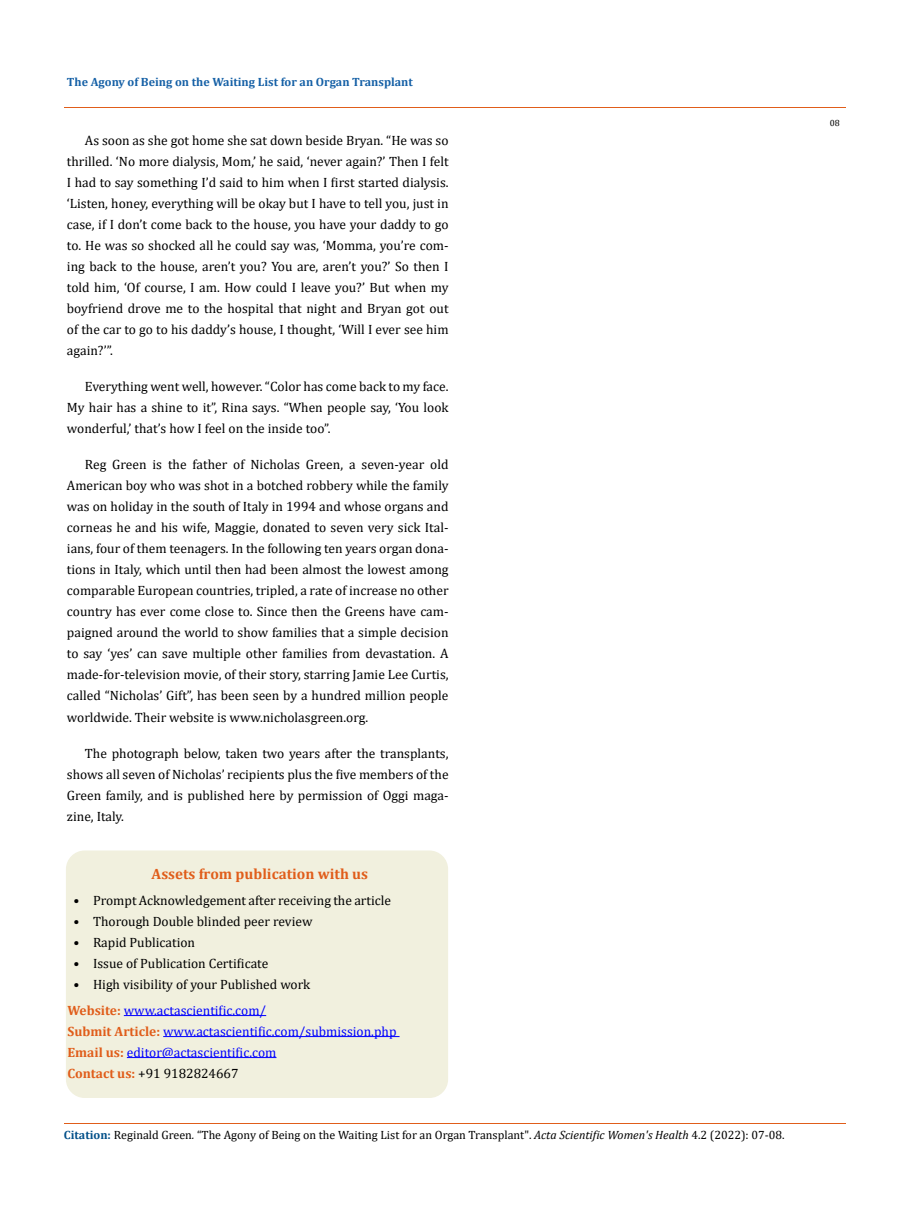
<style>
.page{position:relative;width:917px;height:1224px;background:#fff}
.page>*{position:absolute;margin:0;border:0;box-sizing:border-box;transform-origin:0 0}
.t1{font:700 15px "Cambria";color:#e05d1a}
.t2{font:13.5px/21px "Cambria";color:#000;text-align:justify}
.t3{font:13.5px/21px "Cambria";color:#00f}
.t4{font:12px "Cambria";color:#000}
.t5{font:700 12px "Cambria";color:#1560a6}
.t6{font:9px "Cambria";color:#000}
.s1{font-weight:700;color:#e05d1a}
.s2{color:#000}
.s3{font-weight:700;color:#035089}
.s4{font-style:italic}
</style>
<div class="page">
<div style="left:67px;top:851px;width:380px;height:246px;background:#f1f0de;border-radius:18px"></div>
<div style="left:66px;top:850px;width:382px;height:248px;border:2px solid #f1f0de;border-radius:18px"></div>
<hr style="left:124px;top:1015px;width:142px;height:1px;background:#00f">
<hr style="left:163px;top:1036px;width:236px;height:1px;background:#00f">
<hr style="left:127px;top:1057px;width:149px;height:1px;background:#00f">
<hr style="left:64px;top:108px;width:781px;height:1px;background:#e05d1a">
<hr style="left:64px;top:1124px;width:781px;height:1px;background:#e05d1a">
<p class="t5" style="left:67px;top:73px;width:347px">The Agony of Being on the Waiting List for an Organ Transplant</p>
<p class="t2" style="left:67px;top:130px;width:383px;text-indent:18px">As soon as she got home she sat down beside Bryan. “He was so thrilled. ‘No more dialysis, Mom,’ he said, ‘never again?’ Then I felt I had to say something I’d said to him when I first started dialysis. ‘Listen, honey, everything will be okay but I have to tell you, just in case, if I don’t come back to the house, you have your daddy to go to. He was so shocked all he could say was, ‘Momma, you’re com&shy;ing back to the house, aren’t you? You are, aren’t you?’ So then I told him, ‘Of course, I am. How could I leave you?’ But when my boyfriend drove me to the hospital that night and Bryan got out of the car to go to his daddy’s house, I thought, ‘Will I ever see him again?’”.</p>
<p class="t2" style="left:67px;top:376px;width:383px;text-indent:18px">Everything went well, however. “Color has come back to my face.<br>My hair has a shine to it”, Rina says. “When people say, ‘You look wonderful,’ that’s how I feel on the inside too”.</p>
<p class="t2" style="left:67px;top:454px;width:383px;text-indent:18px">Reg Green is the father of Nicholas Green, a seven-year old American boy who was shot in a botched robbery while the family was on holiday in the south of Italy in 1994 and whose organs and corneas he and his wife, Maggie, donated to seven very sick Ital&shy;ians, four of them teenagers. In the following ten years organ dona&shy;tions in Italy, which until then had been almost the lowest among comparable European countries, tripled, a rate of increase no other country has ever come close to. Since then the Greens have cam&shy;paigned around the world to show families that a simple decision to say ‘yes’ can save multiple other families from devastation. A made-for-television movie, of their story, starring Jamie Lee Curtis, called “Nicholas’ Gift”, has been seen by a hundred million people worldwide. Their website is www.nicholasgreen.org.</p>
<p class="t2" style="left:67px;top:742px;width:383px;text-indent:18px">The photograph below, taken two years after the transplants, shows all seven of Nicholas’ recipients plus the five members of the Green family, and is published here by permission of Oggi maga&shy;zine, Italy.</p>
<p class="t1" style="left:151px;top:864px;width:218px">Assets from publication with us</p>
<p class="t2" style="left:74px;top:890px;width:319px">• Prompt Acknowledgement after receiving the article</p>
<p class="t2" style="left:74px;top:911px;width:240px">• Thorough Double blinded peer review</p>
<p class="t2" style="left:74px;top:932px;width:123px">• Rapid Publication</p>
<p class="t2" style="left:74px;top:953px;width:196px">• Issue of Publication Certificate</p>
<p class="t2" style="left:74px;top:974px;width:238px">• High visibility of your Published work</p>
<p class="t3" style="left:67px;top:1000px;width:330px"><span class="s1">Website:</span> www.actascientific.com/<br><span class="s1">Submit Article:</span> www.actascientific.com/submission.php <span class="s1">Email us:</span> editor@actascientific.com<br><span class="s1">Contact us:</span> <span class="s2">+91 9182824667</span></p>
<p class="t4" style="left:64px;top:1128px;width:722px"><span class="s3">Citation:</span> Reginald Green<span class="s4">.</span> “The Agony of Being on the Waiting List for an Organ Transplant". <span class="s4">Acta Scientific Women's Health</span> 4.2 (2022): 07-08.</p>
<p class="t6" style="left:829px;top:118px;width:11px">08</p>
</div>
